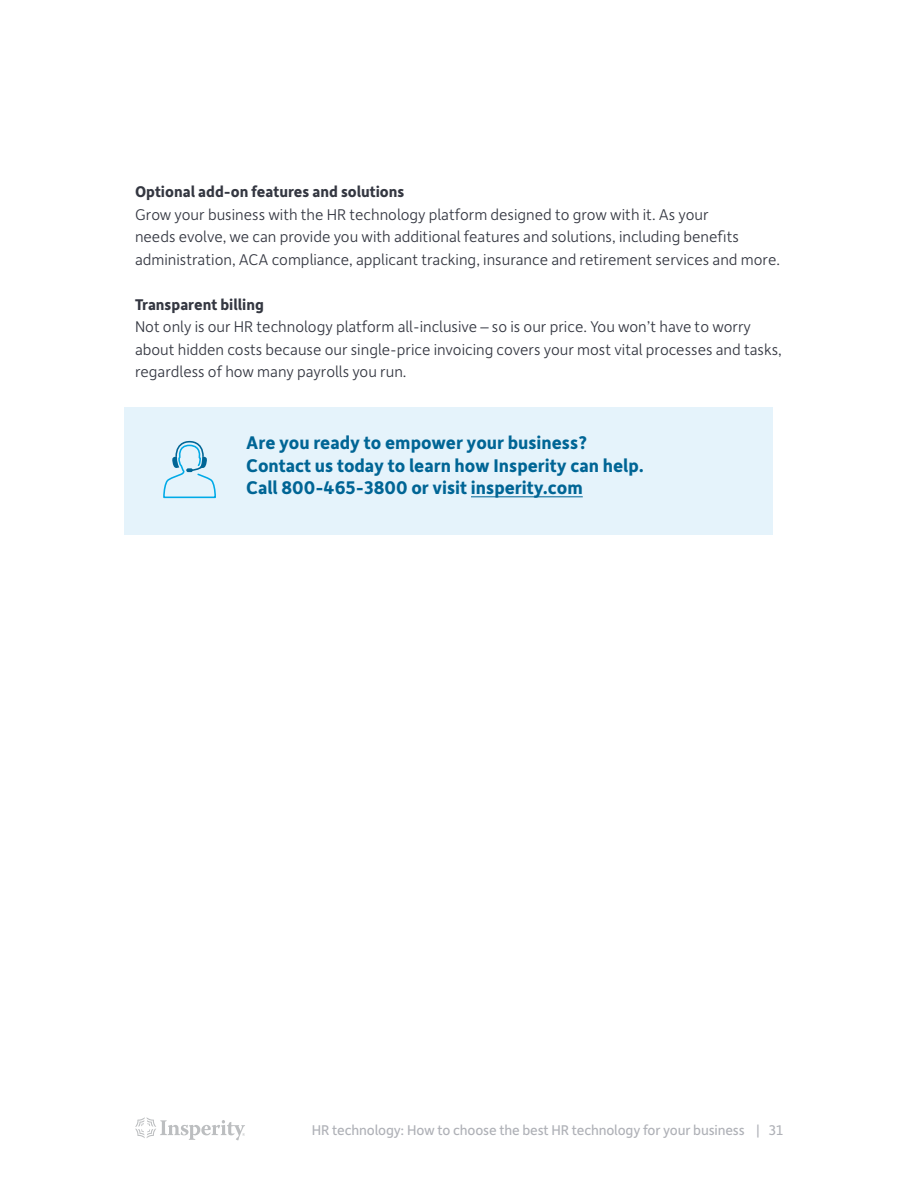
<style>
.page{position:relative;width:918px;height:1188px;background:#fff}
.page>*{position:absolute;margin:0;border:0;box-sizing:border-box;transform-origin:0 0}
.t1{font:700 19.5px/22.5px "Depot New";color:#006595}
.t2{font:300 16.5px/22.5px "Depot New";color:#343741}
.t3{font:700 16.5px "Depot New";color:#343741}
.t4{font:15px "Depot New";letter-spacing:-.01em;color:#afb1b7}
</style>
<div class="page">
<svg style="left:135px;top:1117px;width:110px;height:23px"></svg>
<div style="left:125px;top:407px;width:648px;height:128px;background:#e5f3fb"></div>
<hr style="left:471px;top:497px;width:112px;height:1px;background:#006595">
<svg style="left:163px;top:441px;width:53px;height:58px"></svg>
<p class="t3" style="left:135px;top:181px;width:271px">Optional add-on features and solutions</p>
<p class="t2" style="left:135px;top:202px;width:645px">Grow your business with the HR technology platform designed to grow with it. As your<br>needs evolve, we can provide you with additional features and solutions, including benefits administration, ACA compliance, applicant tracking, insurance and retirement services and more.</p>
<p class="t3" style="left:135px;top:293px;width:130px">Transparent billing</p>
<p class="t2" style="left:135px;top:315px;width:648px">Not only is our HR technology platform all-inclusive – so is our price. You won’t have to worry about hidden costs because our single-price invoicing covers your most vital processes and tasks, regardless of how many payrolls you run.</p>
<p class="t1" style="left:246px;top:431px;width:399px">Are you ready to empower your business?<br>Contact us today to learn how Insperity can help.<br>Call 800-465-3800 or visit insperity.com</p>
<p class="t4" style="left:312px;top:1120px;width:473px">HR technology: How to choose the best HR technology for your business | 31</p>
</div>
